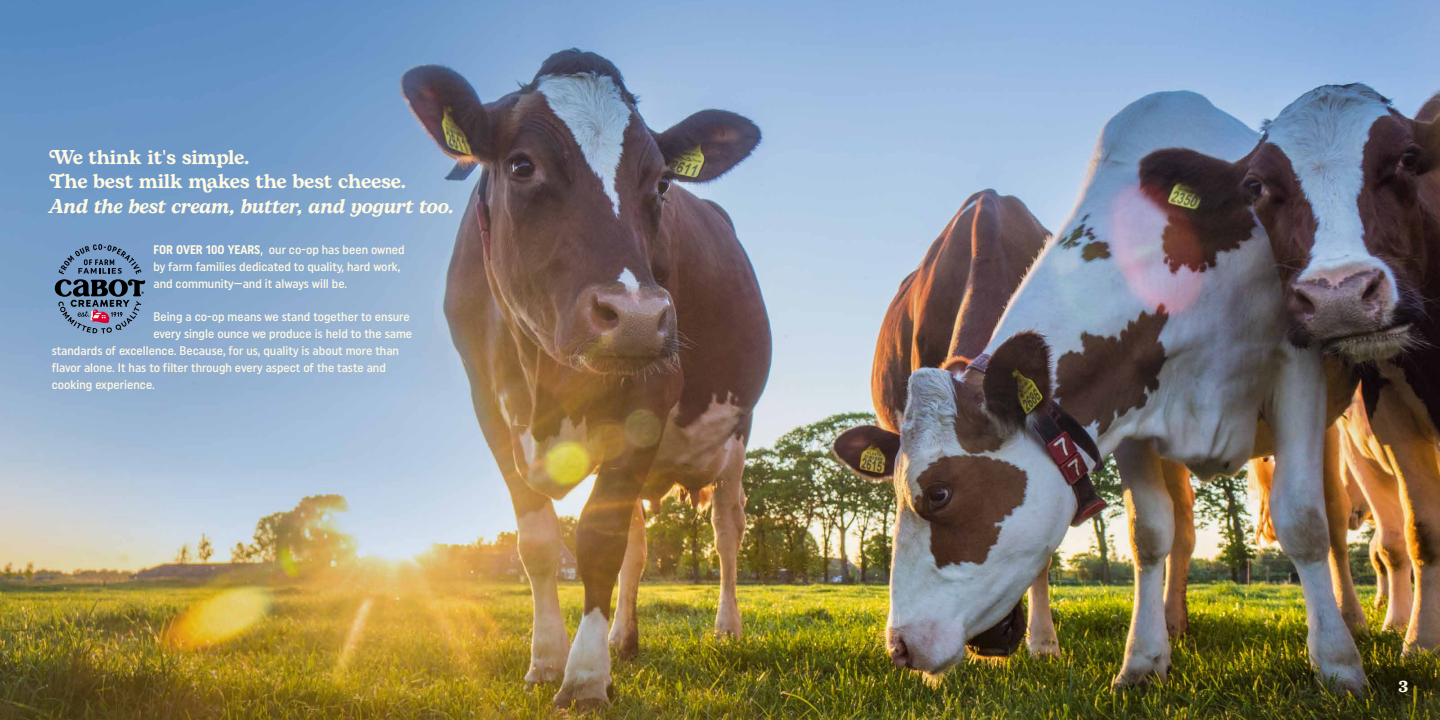
<style>
.page{position:relative;width:1440px;height:720px;background:#fff}
.page>*{position:absolute;margin:0;border:0;box-sizing:border-box;transform-origin:0 0}
.t1{font:600 20px/24px "Bogart";letter-spacing:-.01em;color:#fff9e4}
.t2{font:italic 600 20px "Bogart Trial";letter-spacing:-.015em;color:#fff9e4}
.t3{font:700 17.5px "Sentinel";color:#fff9e4}
.t4{font:500 12.5px/17px "Uniform Condensed";color:#fff9e4}
.s1{font-weight:700}
</style>
<div class="page">
<img style="left:0;top:0;width:1440px;height:720px">
<svg style="left:55px;top:244px;width:90px;height:89px"></svg>
<h1 class="t1" style="left:49px;top:146px;width:359px">We think it's simple.<br>The best milk makes the best cheese.</h1>
<h1 class="t2" style="left:49px;top:191px;width:407px">And the best cream, butter, and yogurt too.</h1>
<p class="t4" style="left:153px;top:240px;width:253px"><span class="s1">FOR OVER 10O YEARS</span>, our co-op has been owned by farm families dedicated to quality, hard work, and community—and it always will be.</p>
<p class="t4" style="left:153px;top:308px;width:258px">Being a co-op means we stand together to ensure</p>
<p class="t4" style="left:153px;top:325px;width:260px">every single ounce we produce is held to the same</p>
<p class="t4" style="left:52px;top:342px;width:349px">standards of excellence. Because, for us, quality is about more than</p>
<p class="t4" style="left:52px;top:359px;width:336px">flavor alone. It has to filter through every aspect of the taste and</p>
<p class="t4" style="left:52px;top:376px;width:105px">cooking experience.</p>
<h2 class="t3" style="left:1398px;top:673px;width:11px">3</h2>
</div>
